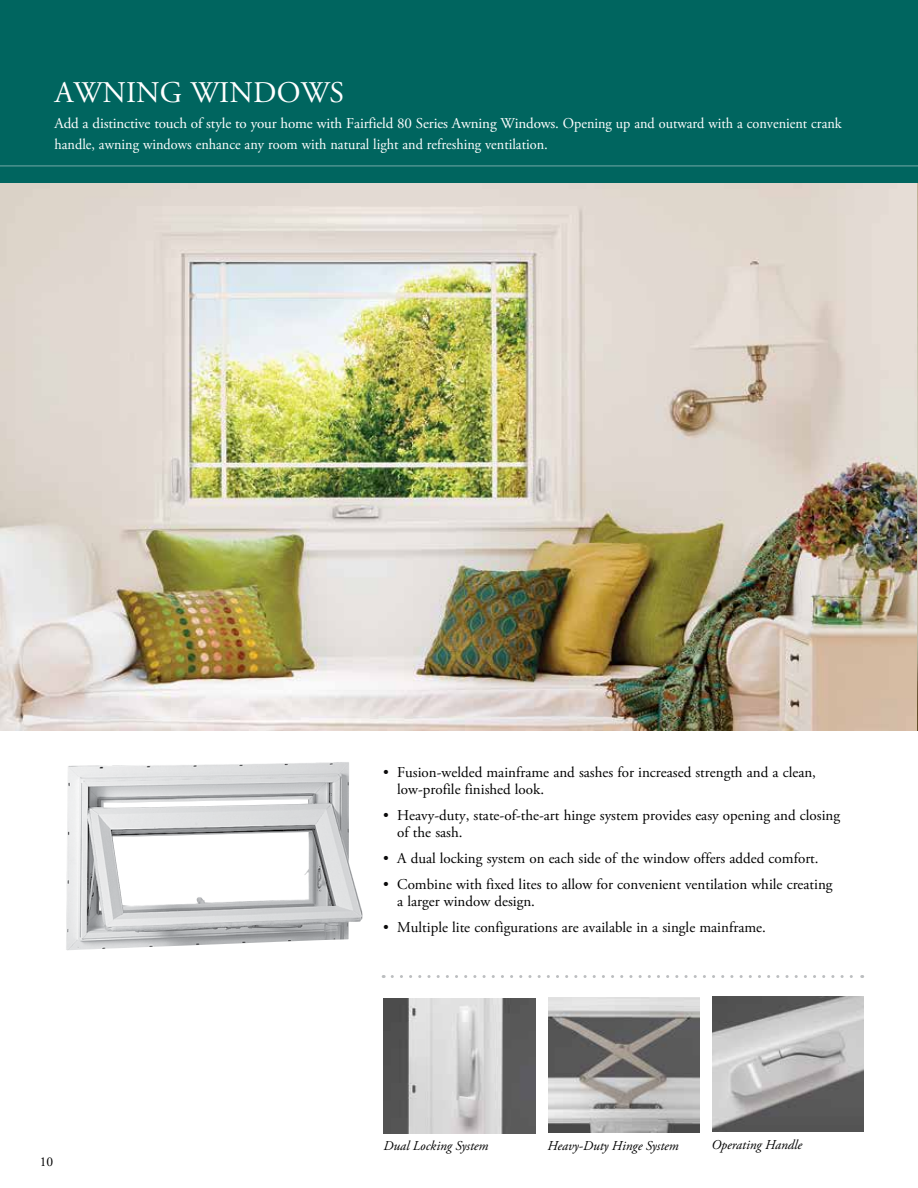
<style>
.page{position:relative;width:918px;height:1188px;background:#fff}
.page>*{position:absolute;margin:0;border:0;box-sizing:border-box;transform-origin:0 0}
.t1{font:30px "Adobe Garamond Pro";letter-spacing:.005em;color:#fff}
.t2{font:15px/17.2px "Adobe Garamond Pro";color:#000}
.t3{font:15px/21px "Adobe Garamond Pro";color:#fff}
.t4{font:italic 13.5px "Adobe Garamond Pro";color:#000}
.t5{font:13.5px "Adobe Garamond Pro";color:#000}
.s1{color:#0b0a0b}
</style>
<div class="page">
<img style="left:712px;top:997px;width:151px;height:135px">
<img style="left:384px;top:998px;width:151px;height:135px">
<img style="left:548px;top:997px;width:151px;height:135px">
<img style="left:0;top:182px;width:918px;height:548px">
<div style="left:0;top:0;width:918px;height:182px;background:#00655f"></div>
<hr style="left:0;top:165px;width:918px;height:2px;background:#4d938f">
<svg style="left:392px;top:975px;width:471px;height:3px"></svg>
<img style="left:66px;top:762px;width:296px;height:188px">
<h1 class="t1" style="left:55px;top:75px;width:291px">AWNING WINDOWS</h1>
<p class="t3" style="left:55px;top:114px;width:789px">Add a distinctive touch of style to your home with Fairfield 80 Series Awning Windows. Opening up and outward with a convenient crank handle, awning windows enhance any room with natural light and refreshing ventilation.</p>
<p class="t2" style="left:397px;top:764px;width:420px;text-indent:-14px"><span class="s1">•</span> Fusion-welded mainframe and sashes for increased strength and a clean, low-profile finished look.</p>
<p class="t2" style="left:397px;top:807px;width:444px;text-indent:-14px"><span class="s1">•</span> Heavy-duty, state-of-the-art hinge system provides easy opening and closing of the sash.</p>
<p class="t2" style="left:383px;top:850px;width:437px"><span class="s1">•</span> A dual locking system on each side of the window offers added comfort.</p>
<p class="t2" style="left:397px;top:876px;width:437px;text-indent:-14px"><span class="s1">•</span> Combine with fixed lites to allow for convenient ventilation while creating a larger window design.</p>
<p class="t2" style="left:383px;top:919px;width:384px"><span class="s1">•</span> Multiple lite configurations are available in a single mainframe.</p>
<p class="t5" style="left:40px;top:1154px;width:15px">10</p>
<p class="t4" style="left:384px;top:1138px;width:106px">Dual Locking System</p>
<p class="t4" style="left:548px;top:1137px;width:133px">Heavy-Duty Hinge System</p>
<p class="t4" style="left:711px;top:1137px;width:92px">Operating Handle</p>
</div>
